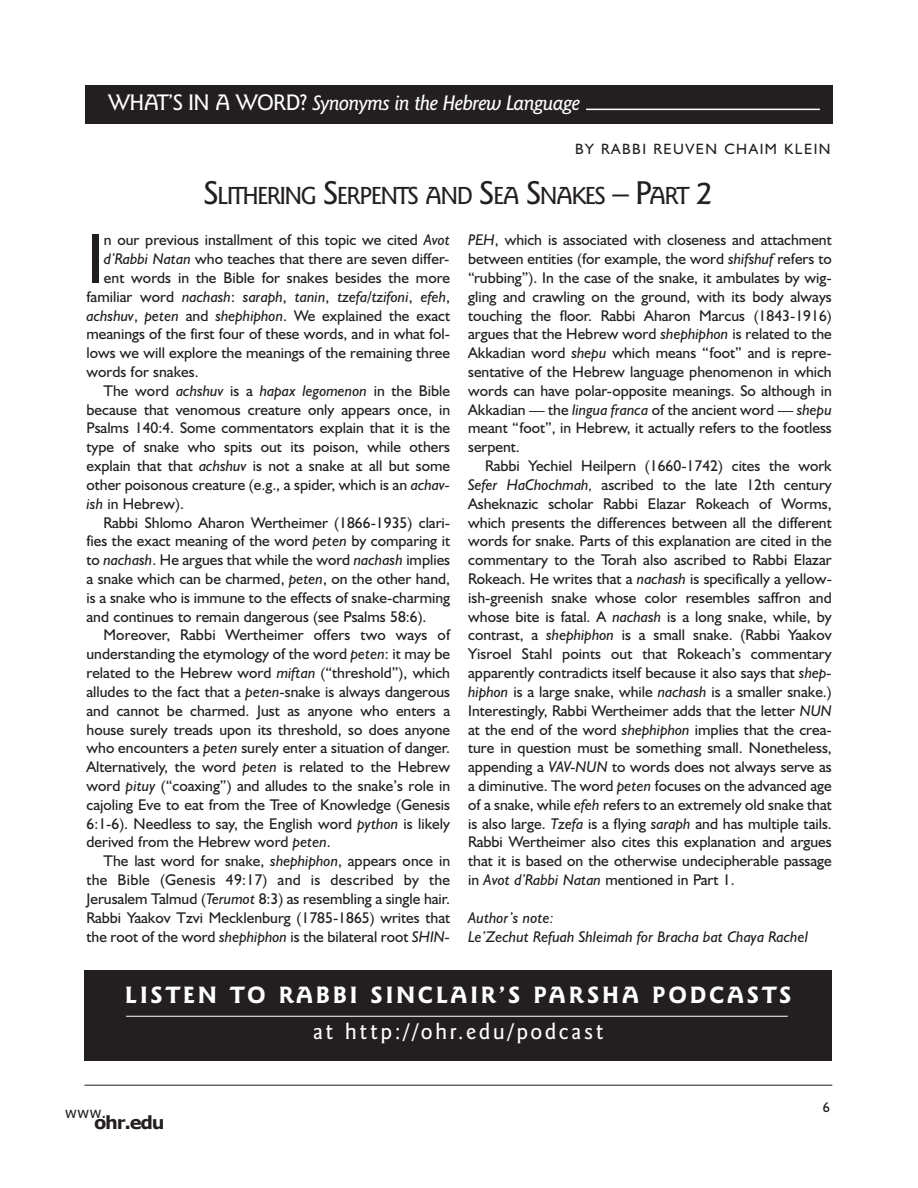
<style>
.page{position:relative;width:918px;height:1188px;background:#fff}
.page>*{position:absolute;margin:0;border:0;box-sizing:border-box;transform-origin:0 0}
.t1{font:70.35px "Humanist 521 BT";color:#231f20}
.t2{font:500 24.75px "Goudy Sans IT Cby BT";letter-spacing:-.07em;color:#231f20}
.t3{font:700 23.7px "Goudy Sans IT Cby BT";letter-spacing:.115em;color:#fff}
.t4{font:500 22.5px "Goudy Sans IT Cby BT";letter-spacing:.105em;color:#fff}
.t5{font:italic 500 21px "Goudy Sans IT Cby BT";letter-spacing:-.035em;color:#fff}
.t6{font:700 18px "Verdana";letter-spacing:-.07em;color:#231f20}
.t7{font:15.6px/18.8px "Humanist 521 BT";color:#231f20;text-align:justify}
.t8{font:italic 15.6px/18.8px "Humanist 521 BT";color:#231f20}
.t9{font:15px "Humanist 521 BT";letter-spacing:.1em;color:#231f20}
.t10{font:15px "Verdana";color:#231f20}
.t11{font:14.25px "Humanist 521 BT";color:#231f20}
.s1{font-style:normal;font-size:22.5px}
.s2{font-size:33px}
.s3{font-style:italic}
.s4{font-style:normal}
</style>
<div class="page">
<hr style="left:84px;top:1085px;width:748px;height:1px;background:#231f20">
<div style="left:84px;top:970px;width:748px;height:91px;background:#231f20"></div>
<hr style="left:126px;top:1016px;width:662px;height:1px;background:#fff">
<div style="left:85px;top:85px;width:748px;height:38px;background:#231f20"></div>
<hr style="left:586px;top:109px;width:234px;height:1px;background:#fff">
<h3 class="t5" style="left:108px;top:90px;width:474px"><span class="s1">WHAT’S IN A WORD?</span> Synonyms in the Hebrew Language</h3>
<p class="t9" style="left:575px;top:140px;width:257px">BY RABBI REUVEN CHAIM KLEIN</p>
<h2 class="t2" style="left:203px;top:181px;width:511px"><span class="s2">S</span>LITHERING <span class="s2">S</span>ERPENTS AND <span class="s2">S</span>EA <span class="s2">S</span>NAKES <span class="s2">– P</span>ART <span class="s2">2</span></h2>
<h1 class="t1" style="left:87px;top:217px;width:19px">I</h1>
<p class="t7" style="left:104px;top:231px;width:348px">n our previous installment of this topic we cited <span class="s3">Avot</span></p>
<p class="t7" style="left:104px;top:249px;width:347px"><span class="s3">d’Rabbi Natan</span> who teaches that there are seven differ-</p>
<p class="t7" style="left:104px;top:268px;width:348px">ent words in the Bible for snakes besides the more</p>
<p class="t8" style="left:87px;top:287px;width:365px"><span class="s4">familiar word</span> nachash<span class="s4">:</span> saraph<span class="s4">,</span> tanin<span class="s4">,</span> tzefa<span class="s4">/</span>tzifoni<span class="s4">,</span> efeh<span class="s4">,</span></p>
<p class="t7" style="left:87px;top:306px;width:365px"><span class="s3">achshuv</span>, <span class="s3">peten</span> and <span class="s3">shephiphon</span>. We explained the exact</p>
<p class="t7" style="left:87px;top:325px;width:365px">meanings of the first four of these words, and in what fol-</p>
<p class="t7" style="left:87px;top:343px;width:365px">lows we will explore the meanings of the remaining three</p>
<p class="t7" style="left:87px;top:362px;width:114px">words for snakes.</p>
<p class="t8" style="left:104px;top:381px;width:348px"><span class="s4">The word</span> achshuv <span class="s4">is a</span> hapax legomenon <span class="s4">in the Bible</span></p>
<p class="t7" style="left:87px;top:400px;width:365px">because that venomous creature only appears once, in</p>
<p class="t7" style="left:87px;top:419px;width:365px">Psalms 140:4. Some commentators explain that it is the</p>
<p class="t7" style="left:87px;top:438px;width:365px">type of snake who spits out its poison, while others</p>
<p class="t7" style="left:87px;top:456px;width:365px">explain that that <span class="s3">achshuv</span> is not a snake at all but some</p>
<p class="t7" style="left:87px;top:475px;width:365px">other poisonous creature (e.g., a spider, which is an <span class="s3">achav-</span></p>
<p class="t7" style="left:87px;top:494px;width:99px"><span class="s3">ish</span> in Hebrew).</p>
<p class="t7" style="left:104px;top:513px;width:348px">Rabbi Shlomo Aharon Wertheimer (1866-1935) clari-</p>
<p class="t7" style="left:87px;top:532px;width:365px">fies the exact meaning of the word <span class="s3">peten</span> by comparing it</p>
<p class="t7" style="left:87px;top:550px;width:365px">to <span class="s3">nachash</span>. He argues that while the word <span class="s3">nachash</span> implies</p>
<p class="t7" style="left:87px;top:569px;width:365px">a snake which can be charmed, <span class="s3">peten</span>, on the other hand,</p>
<p class="t7" style="left:87px;top:588px;width:365px">is a snake who is immune to the effects of snake-charming</p>
<p class="t7" style="left:87px;top:607px;width:342px">and continues to remain dangerous (see Psalms 58:6).</p>
<p class="t7" style="left:104px;top:626px;width:348px">Moreover, Rabbi Wertheimer offers two ways of</p>
<p class="t7" style="left:87px;top:645px;width:365px">understanding the etymology of the word <span class="s3">peten</span>: it may be</p>
<p class="t7" style="left:87px;top:663px;width:365px">related to the Hebrew word <span class="s3">miftan</span> (“threshold”), which</p>
<p class="t7" style="left:87px;top:682px;width:365px">alludes to the fact that a <span class="s3">peten</span>-snake is always dangerous</p>
<p class="t7" style="left:87px;top:701px;width:365px">and cannot be charmed. Just as anyone who enters a</p>
<p class="t7" style="left:87px;top:720px;width:365px">house surely treads upon its threshold, so does anyone</p>
<p class="t7" style="left:87px;top:739px;width:365px">who encounters a <span class="s3">peten</span> surely enter a situation of danger.</p>
<p class="t7" style="left:87px;top:757px;width:365px">Alternatively, the word <span class="s3">peten</span> is related to the Hebrew</p>
<p class="t7" style="left:87px;top:776px;width:365px">word <span class="s3">pituy</span> (“coaxing”) and alludes to the snake’s role in</p>
<p class="t7" style="left:87px;top:795px;width:365px">cajoling Eve to eat from the Tree of Knowledge (Genesis</p>
<p class="t7" style="left:87px;top:814px;width:365px">6:1-6). Needless to say, the English word <span class="s3">python</span> is likely</p>
<p class="t7" style="left:87px;top:833px;width:246px">derived from the Hebrew word <span class="s3">peten</span>.</p>
<p class="t7" style="left:104px;top:852px;width:348px">The last word for snake, <span class="s3">shephiphon</span>, appears once in</p>
<p class="t7" style="left:87px;top:870px;width:365px">the Bible (Genesis 49:17) and is described by the</p>
<p class="t7" style="left:87px;top:889px;width:365px">Jerusalem Talmud (<span class="s3">Terumot</span> 8:3) as resembling a single hair.</p>
<p class="t7" style="left:87px;top:908px;width:365px">Rabbi Yaakov Tzvi Mecklenburg (1785-1865) writes that</p>
<p class="t7" style="left:87px;top:927px;width:365px">the root of the word <span class="s3">shephiphon</span> is the bilateral root <span class="s3">SHIN-</span></p>
<p class="t7" style="left:468px;top:231px;width:365px"><span class="s3">PEH</span>, which is associated with closeness and attachment between entities (for example, the word <span class="s3">shifshuf</span> refers to “rubbing”). In the case of the snake, it ambulates by wig&shy;gling and crawling on the ground, with its body always touching the floor. Rabbi Aharon Marcus (1843-1916) argues that the Hebrew word <span class="s3">shephiphon</span> is related to the Akkadian word <span class="s3">shepu</span> which means “foot” and is repre&shy;sentative of the Hebrew language phenomenon in which words can have polar-opposite meanings. So although in Akkadian — the <span class="s3">lingua franca</span> of the ancient word — <span class="s3">shepu </span>meant “foot”, in Hebrew, it actually refers to the footless serpent.</p>
<p class="t7" style="left:468px;top:456px;width:365px;text-indent:17px">Rabbi Yechiel Heilpern (1660-1742) cites the work <span class="s3">Sefer HaChochmah,</span> ascribed to the late 12th century Asheknazic scholar Rabbi Elazar Rokeach of Worms, which presents the differences between all the different words for snake. Parts of this explanation are cited in the commentary to the Torah also ascribed to Rabbi Elazar Rokeach. He writes that a <span class="s3">nachash</span> is specifically a yellow&shy;ish-greenish snake whose color resembles saffron and whose bite is fatal. A <span class="s3">nachash</span> is a long snake, while, by contrast, a <span class="s3">shephiphon</span> is a small snake. (Rabbi Yaakov Yisroel Stahl points out that Rokeach’s commentary apparently contradicts itself because it also says that <span class="s3">shep&shy;hiphon</span> is a large snake, while <span class="s3">nachash</span> is a smaller snake.)<br>Interestingly, Rabbi Wertheimer adds that the letter <span class="s3">NUN </span>at the end of the word <span class="s3">shephiphon</span> implies that the crea&shy;ture in question must be something small. Nonetheless, appending a <span class="s3">VAV-NUN</span> to words does not always serve as a diminutive. The word <span class="s3">peten</span> focuses on the advanced age of a snake, while <span class="s3">efeh</span> refers to an extremely old snake that is also large. <span class="s3">Tzefa</span> is a flying <span class="s3">saraph</span> and has multiple tails.<br>Rabbi Wertheimer also cites this explanation and argues that it is based on the otherwise undecipherable passage in <span class="s3">Avot d’Rabbi Natan</span> mentioned in Part 1.</p>
<p class="t8" style="left:468px;top:908px;width:341px">Author’s note:<br>Le’Zechut Refuah Shleimah for Bracha bat Chaya Rachel</p>
<h3 class="t3" style="left:125px;top:981px;width:668px">LISTEN TO RABBI SINCLAIR’S PARSHA PODCASTS</h3>
<h3 class="t4" style="left:313px;top:1019px;width:293px">at http://ohr.edu/podcast</h3>
<p class="t10" style="left:65px;top:1102px;width:43px">www.</p>
<p class="t6" style="left:94px;top:1111px;width:72px">ohr.edu</p>
<p class="t11" style="left:823px;top:1098px;width:9px">6</p>
</div>
